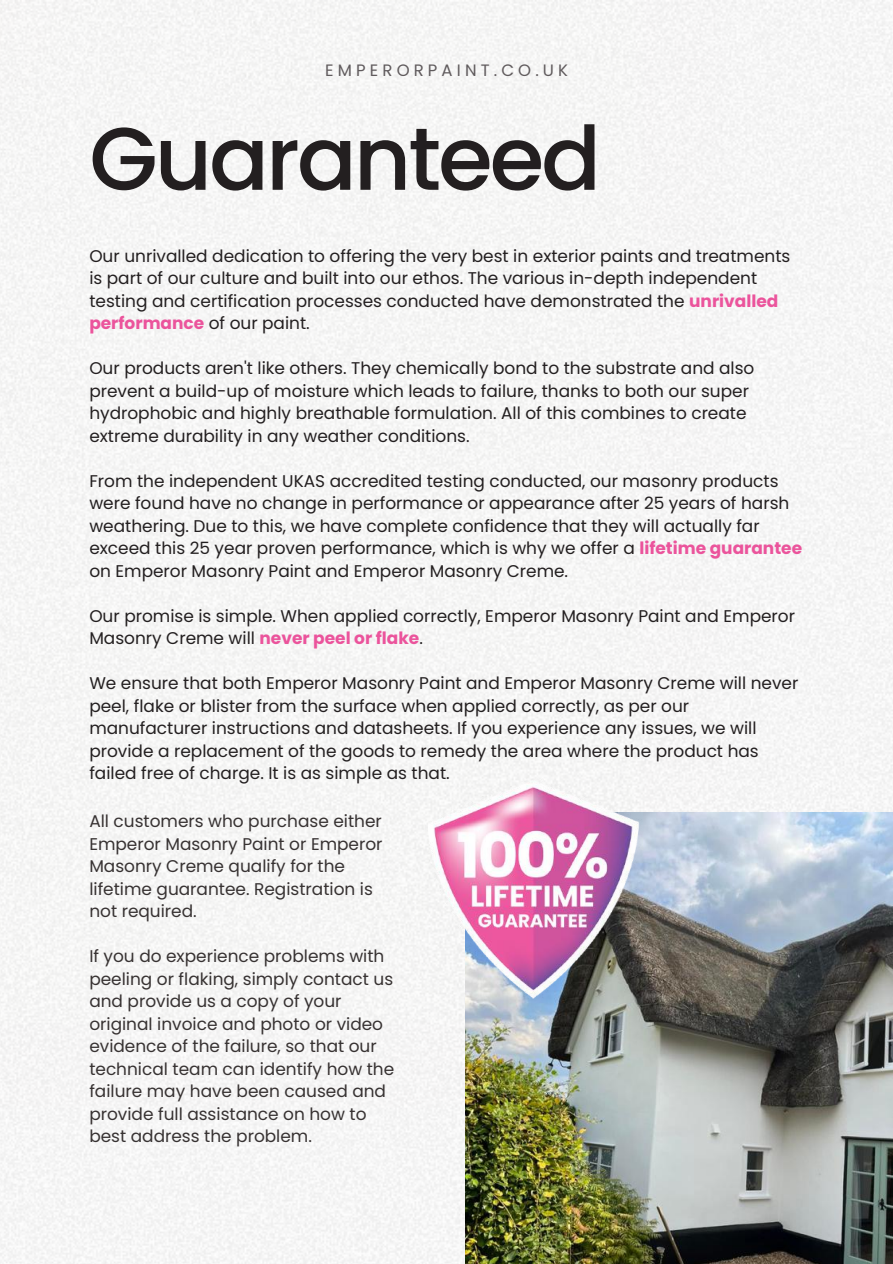
<style>
.page{position:relative;width:893px;height:1264px;background:#fff}
.page>*{position:absolute;margin:0;border:0;box-sizing:border-box;transform-origin:0 0}
.t1{font:500 88.5px "Poppins";letter-spacing:-.035em;color:#231f20}
.t2{font:16.95px/22.5px "Poppins";color:#231f20}
.t3{font:16.95px/22.5px "Poppins";color:#373232}
.t4{font:16.5px "Poppins";letter-spacing:.25em;color:#605b5d}
.s1{font-weight:700;color:#eb549c}
</style>
<div class="page">
<img style="left:465px;top:812px;width:427px;height:451px">
<img style="left:400px;top:755px;width:266px;height:267px">
<p class="t4" style="left:325px;top:58px;width:244px">EMPERORPAINT.CO.UK</p>
<h1 class="t1" style="left:89px;top:97px;width:513px">Guaranteed</h1>
<p class="t2" style="left:89px;top:244px;width:702px">Our unrivalled dedication to offering the very best in exterior paints and treatments is part of our culture and built into our ethos. The various in-depth independent testing and certification processes conducted have demonstrated the <span class="s1">unrivalled performance</span> of our paint.</p>
<p class="t2" style="left:89px;top:357px;width:666px">Our products aren't like others. They chemically bond to the substrate and also prevent a build-up of moisture which leads to failure, thanks to both our super hydrophobic and highly breathable formulation. All of this combines to create extreme durability in any weather conditions.</p>
<p class="t2" style="left:89px;top:469px;width:714px">From the independent UKAS accredited testing conducted, our masonry products were found have no change in performance or appearance after 25 years of harsh weathering. Due to this, we have complete confidence that they will actually far exceed this 25 year proven performance, which is why we offer a <span class="s1">lifetime guarantee </span>on Emperor Masonry Paint and Emperor Masonry Creme.</p>
<p class="t2" style="left:89px;top:604px;width:707px">Our promise is simple. When applied correctly, Emperor Masonry Paint and Emperor<br>Masonry Creme will <span class="s1">never peel or flake</span>.</p>
<p class="t2" style="left:89px;top:672px;width:710px">We ensure that both Emperor Masonry Paint and Emperor Masonry Creme will never peel, flake or blister from the surface when applied correctly, as per our manufacturer instructions and datasheets. If you experience any issues, we will provide a replacement of the goods to remedy the area where the product has failed free of charge. It is as simple as that.</p>
<p class="t3" style="left:89px;top:809px;width:295px">All customers who purchase either<br>Emperor Masonry Paint or Emperor<br>Masonry Creme qualify for the lifetime guarantee. Registration is not required.</p>
<p class="t3" style="left:89px;top:944px;width:306px">If you do experience problems with peeling or flaking, simply contact us and provide us a copy of your original invoice and photo or video evidence of the failure, so that our technical team can identify how the failure may have been caused and provide full assistance on how to best address the problem.</p>
</div>
